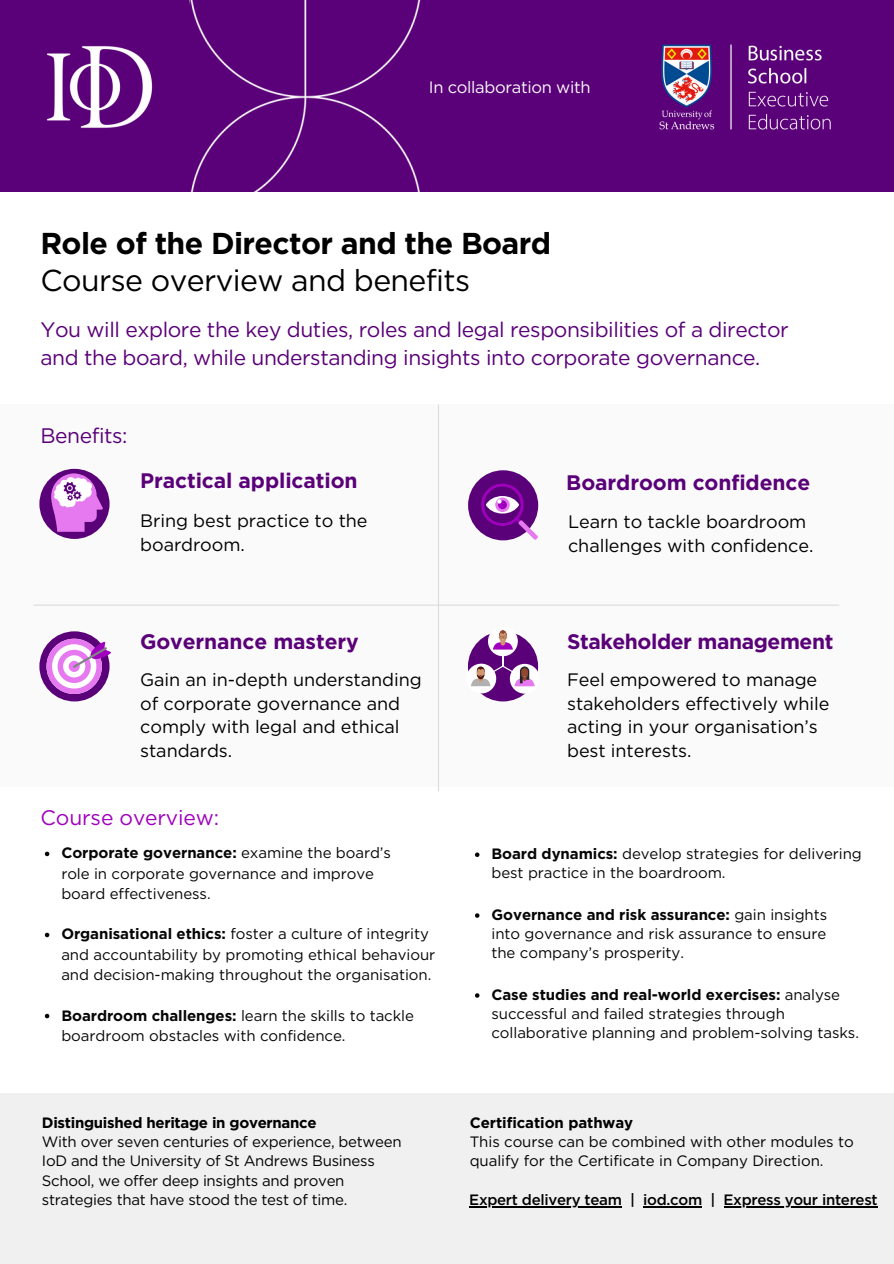
<style>
.page{position:relative;width:894px;height:1264px;background:#fff}
.page>*{position:absolute;margin:0;border:0;box-sizing:border-box;transform-origin:0 0}
.t1{font:700 30.15px/36.6px "Gotham";letter-spacing:-.02em;color:#000}
.t2{font:21px/28.2px "Gotham";letter-spacing:-.02em;color:#5a0078}
.t3{font:700 21px "Gotham";letter-spacing:-.005em;color:#5a0078}
.t4{font:21px "Gotham";letter-spacing:-.005em;color:#a000be}
.t5{font:18px/23.7px "Gotham";letter-spacing:-.005em;color:#000}
.t6{font:16.5px "Gotham";letter-spacing:-.02em;color:#fafafa}
.t7{font:15px/20.2px "Gotham";letter-spacing:-.005em;color:#060606}
.t8{font:15px/19.2px "Gotham";letter-spacing:-.02em;color:#000}
.t9{font:700 15px "Gotham";letter-spacing:-.02em;color:#000}
.t10{font:500 15px "Gotham HTF";letter-spacing:-.02em;color:#000}
.s1{font-weight:400}
.s2{font-weight:700}
</style>
<div class="page">
<div style="left:0;top:404px;width:893px;height:382px;background:#fafafa"></div>
<hr style="left:33px;top:604px;width:806px;height:1px;background:#dcdcdc">
<hr style="left:438px;top:404px;width:1px;height:387px;background:#dcdcdc">
<svg style="left:45px;top:851px;width:4px;height:5px"></svg>
<svg style="left:45px;top:932px;width:4px;height:5px"></svg>
<svg style="left:45px;top:1013px;width:4px;height:5px"></svg>
<svg style="left:475px;top:852px;width:4px;height:5px"></svg>
<svg style="left:475px;top:913px;width:4px;height:4px"></svg>
<svg style="left:475px;top:993px;width:4px;height:4px"></svg>
<div style="left:468px;top:470px;width:70px;height:70px;background:#5a0078;border-radius:50%"></div>
<div style="left:39px;top:631px;width:70px;height:70px;background:#5a0078;border-radius:50%"></div>
<div style="left:468px;top:631px;width:70px;height:70px;background:#5a0078;border-radius:50%"></div>
<svg style="left:481px;top:483px;width:56px;height:56px"></svg>
<svg style="left:46px;top:638px;width:65px;height:56px"></svg>
<div style="left:488px;top:626px;width:29px;height:30px;background:#fff;border-radius:50%"></div>
<svg style="left:509px;top:664px;width:30px;height:29px"></svg>
<div style="left:466px;top:663px;width:30px;height:30px;background:#fff;border-radius:50%"></div>
<svg style="left:471px;top:630px;width:63px;height:56px"></svg>
<div style="left:39px;top:469px;width:70px;height:70px;background:#5a0078;border-radius:50%"></div>
<img style="left:52px;top:474px;width:50px;height:57px">
<div style="left:0;top:0;width:893px;height:191px;background:#5a0078"></div>
<img style="left:46px;top:0;width:144px;height:128px">
<img style="left:659px;top:44px;width:172px;height:86px">
<img style="left:190px;top:0;width:231px;height:191px">
<div style="left:0;top:1092px;width:893px;height:171px;background:#f0f0f0"></div>
<hr style="left:469px;top:1206px;width:152px;height:1px;background:#000">
<hr style="left:643px;top:1206px;width:58px;height:1px;background:#000">
<hr style="left:723px;top:1206px;width:154px;height:1px;background:#000">
<p class="t6" style="left:429px;top:77px;width:163px">In collaboration with</p>
<p class="t1" style="left:40px;top:225px;width:512px">Role of the Director and the Board<br><span class="s1">Course overview and benefits</span></p>
<h4 class="t2" style="left:40px;top:315px;width:749px">You will explore the key duties, roles and legal responsibilities of a director and the board, while understanding insights into corporate governance.</h4>
<h2 class="t2" style="left:40px;top:421px;width:89px">Benefits:</h2>
<p class="t3" style="left:140px;top:467px;width:219px">Practical application</p>
<h4 class="t5" style="left:140px;top:508px;width:229px">Bring best practice to the boardroom.</h4>
<h2 class="t3" style="left:140px;top:628px;width:220px">Governance mastery</h2>
<h4 class="t5" style="left:140px;top:668px;width:283px">Gain an in-depth understanding of corporate governance and comply with legal and ethical standards.</h4>
<p class="t4" style="left:40px;top:805px;width:180px">Course overview:</p>
<p class="t7" style="left:61px;top:842px;width:331px"><span class="s2">Corporate governance:</span> examine the board’s role in corporate governance and improve board effectiveness.</p>
<h4 class="t7" style="left:61px;top:924px;width:375px"><span class="s2">Organisational ethics:</span> foster a culture of integrity and accountability by promoting ethical behaviour and decision-making throughout the organisation.</h4>
<h1 class="t7" style="left:61px;top:1005px;width:354px"><span class="s2">Boardroom challenges:</span> learn the skills to tackle boardroom obstacles with confidence.</h1>
<p class="t9" style="left:42px;top:1113px;width:276px">Distinguished heritage in governance</p>
<p class="t8" style="left:42px;top:1132px;width:361px">With over seven centuries of experience, between IoD and the University of St Andrews Business School, we offer deep insights and proven strategies that have stood the test of time.</p>
<p class="t3" style="left:566px;top:469px;width:245px">Boardroom confidence</p>
<p class="t5" style="left:568px;top:510px;width:247px">Learn to tackle boardroom challenges with confidence.</p>
<h2 class="t3" style="left:567px;top:629px;width:268px">Stakeholder management</h2>
<h4 class="t5" style="left:567px;top:667px;width:264px">Feel empowered to manage stakeholders effectively while acting in your organisation’s best interests.</h4>
<h3 class="t7" style="left:491px;top:844px;width:372px;line-height:19.2px"><span class="s2">Board dynamics:</span> develop strategies for delivering best practice in the boardroom.</h3>
<p class="t7" style="left:491px;top:905px;width:337px;line-height:19.2px;text-align:justify"><span class="s2">Governance and risk assurance:</span> gain insights into governance and risk assurance to ensure the company’s prosperity.</p>
<h2 class="t7" style="left:491px;top:985px;width:369px;line-height:19.2px"><span class="s2">Case studies and real-world exercises:</span> analyse successful and failed strategies through collaborative planning and problem-solving tasks.</h2>
<p class="t9" style="left:469px;top:1113px;width:165px">Certification pathway</p>
<p class="t8" style="left:469px;top:1132px;width:385px">This course can be combined with other modules to qualify for the Certificate in Company Direction.</p>
<p class="t10" style="left:469px;top:1191px;width:247px">Expert delivery team | iod.com |</p>
<p class="t10" style="left:723px;top:1191px;width:156px">Express your interest</p>
</div>
